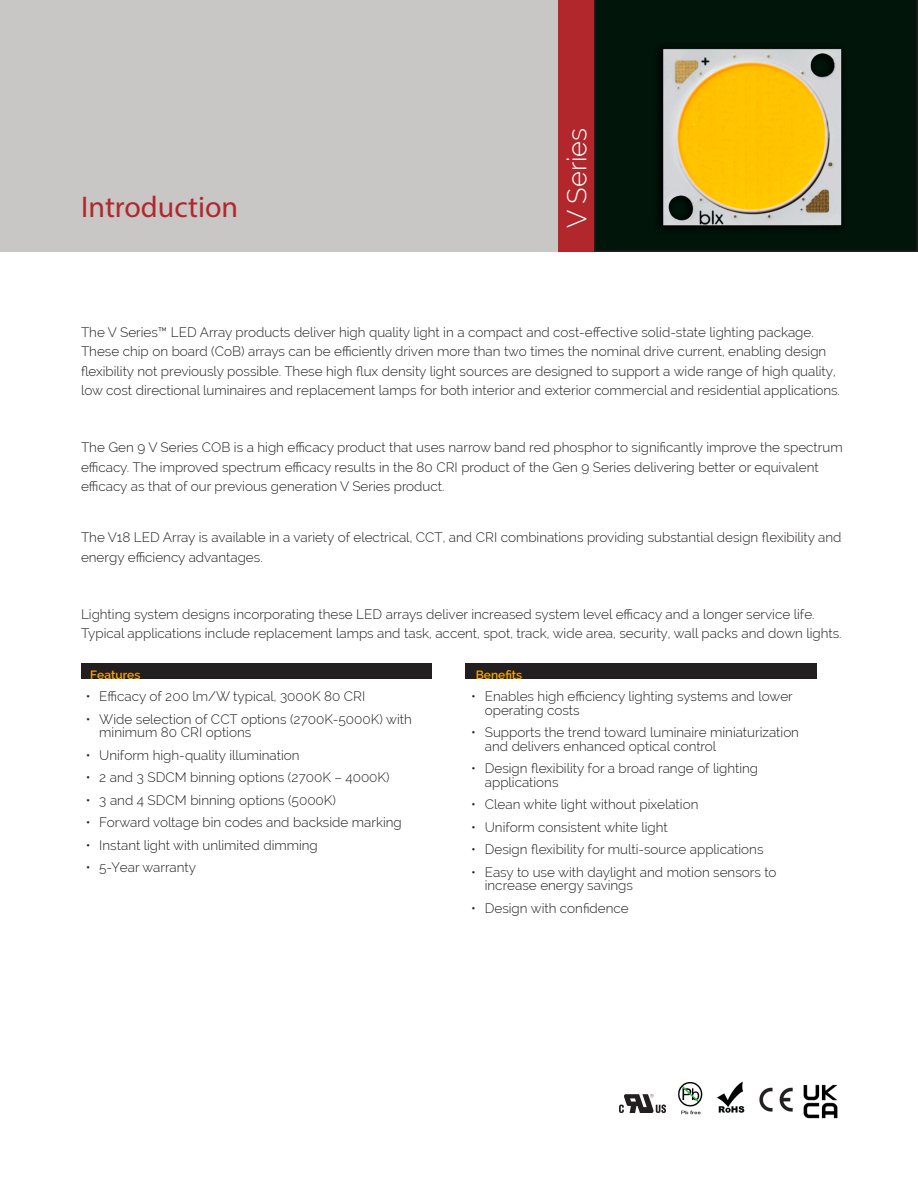
<style>
.page{position:relative;width:918px;height:1188px;background:#fff}
.page>*{position:absolute;margin:0;border:0;box-sizing:border-box;transform-origin:0 0}
.section_header{font:30px "Myriad Pro";color:#b1272c}
.section_header-2{font:300 27px "Raleway";color:#fff}
.main_text_block{font:300 13.5px/19.5px "Raleway";color:#231f20}
.main_text_block-2{font:600 12px "Raleway";color:#ffa700}
</style>
<div class="page">
<div style="left:0;top:0;width:918px;height:252px;background:#c8c7c6"></div>
<div style="left:558px;top:0;width:36px;height:252px;background:#b1272c"></div>
<div style="left:81px;top:663px;width:351px;height:16px;background:#231f20"></div>
<div style="left:465px;top:663px;width:351px;height:16px;background:#231f20"></div>
<div style="left:594px;top:0;width:324px;height:252px;background:#01150a"></div>
<img style="left:651px;top:41px;width:200px;height:205px">
<img style="left:759px;top:1087px;width:34px;height:25px">
<img style="left:716px;top:1081px;width:29px;height:32px">
<img style="left:678px;top:1083px;width:25px;height:32px">
<img style="left:619px;top:1095px;width:47px;height:17px">
<img style="left:803px;top:1084px;width:35px;height:34px">
<p class="section_header" style="left:81px;top:189px;width:159px">Introduction</p>
<p class="section_header-2" style="left:561px;top:228px;width:102px;rotate:-90deg">V Series</p>
<p class="main_text_block" style="left:81px;top:322px;width:761px">The V Series™ LED Array products deliver high quality light in a compact and cost-effective solid-state lighting package.<br>These chip on board (CoB) arrays can be efficiently driven more than two times the nominal drive current, enabling design flexibility not previously possible. These high flux density light sources are designed to support a wide range of high quality, low cost directional luminaires and replacement lamps for both interior and exterior commercial and residential applications.</p>
<p class="main_text_block" style="left:81px;top:438px;width:763px">The Gen 9 V Series COB is a high efficacy product that uses narrow band red phosphor to significantly improve the spectrum efficacy. The improved spectrum efficacy results in the 80 CRI product of the Gen 9 Series delivering better or equivalent efficacy as that of our previous generation V Series product.</p>
<p class="main_text_block" style="left:81px;top:528px;width:762px">The V18 LED Array is available in a variety of electrical, CCT, and CRI combinations providing substantial design flexibility and energy efficiency advantages.</p>
<p class="main_text_block" style="left:81px;top:604px;width:762px">Lighting system designs incorporating these LED arrays deliver increased system level efficacy and a longer service life.<br>Typical applications include replacement lamps and task, accent, spot, track, wide area, security, wall packs and down lights.</p>
<p class="main_text_block-2" style="left:90px;top:667px;width:52px">Features</p>
<p class="main_text_block" style="left:86px;top:686px;width:281px">• Efficacy of 200 lm/W typical, 3000K 80 CRI</p>
<p class="main_text_block" style="left:99px;top:712px;width:314px;line-height:13.5px;text-indent:-14px">• Wide selection of CCT options (2700K-5000K) with minimum 80 CRI options</p>
<p class="main_text_block" style="left:86px;top:745px;width:215px">• Uniform high-quality illumination</p>
<p class="main_text_block" style="left:86px;top:767px;width:305px">• 2 and 3 SDCM binning options (2700K – 4000K)</p>
<p class="main_text_block" style="left:86px;top:790px;width:252px">• 3 and 4 SDCM binning options (5000K)</p>
<p class="main_text_block" style="left:86px;top:812px;width:318px">• Forward voltage bin codes and backside marking</p>
<p class="main_text_block" style="left:86px;top:835px;width:233px">• Instant light with unlimited dimming</p>
<p class="main_text_block" style="left:86px;top:857px;width:112px">• 5-Year warranty</p>
<p class="main_text_block-2" style="left:476px;top:667px;width:48px">Benefits</p>
<p class="main_text_block" style="left:485px;top:689px;width:309px;line-height:13.5px;text-indent:-14px">• Enables high efficiency lighting systems and lower operating costs</p>
<p class="main_text_block" style="left:485px;top:725px;width:316px;line-height:13.5px;text-indent:-14px">• Supports the trend toward luminaire miniaturization and delivers enhanced optical control</p>
<p class="main_text_block" style="left:485px;top:761px;width:275px;line-height:13.5px;text-indent:-14px">• Design flexibility for a broad range of lighting applications</p>
<p class="main_text_block" style="left:471px;top:794px;width:229px">• Clean white light without pixelation</p>
<p class="main_text_block" style="left:471px;top:817px;width:198px">• Uniform consistent white light</p>
<p class="main_text_block" style="left:471px;top:839px;width:294px">• Design flexibility for multi-source applications</p>
<p class="main_text_block" style="left:485px;top:865px;width:293px;line-height:13.5px;text-indent:-14px">• Easy to use with daylight and motion sensors to increase energy savings</p>
<p class="main_text_block" style="left:471px;top:898px;width:159px">• Design with confidence</p>
</div>
